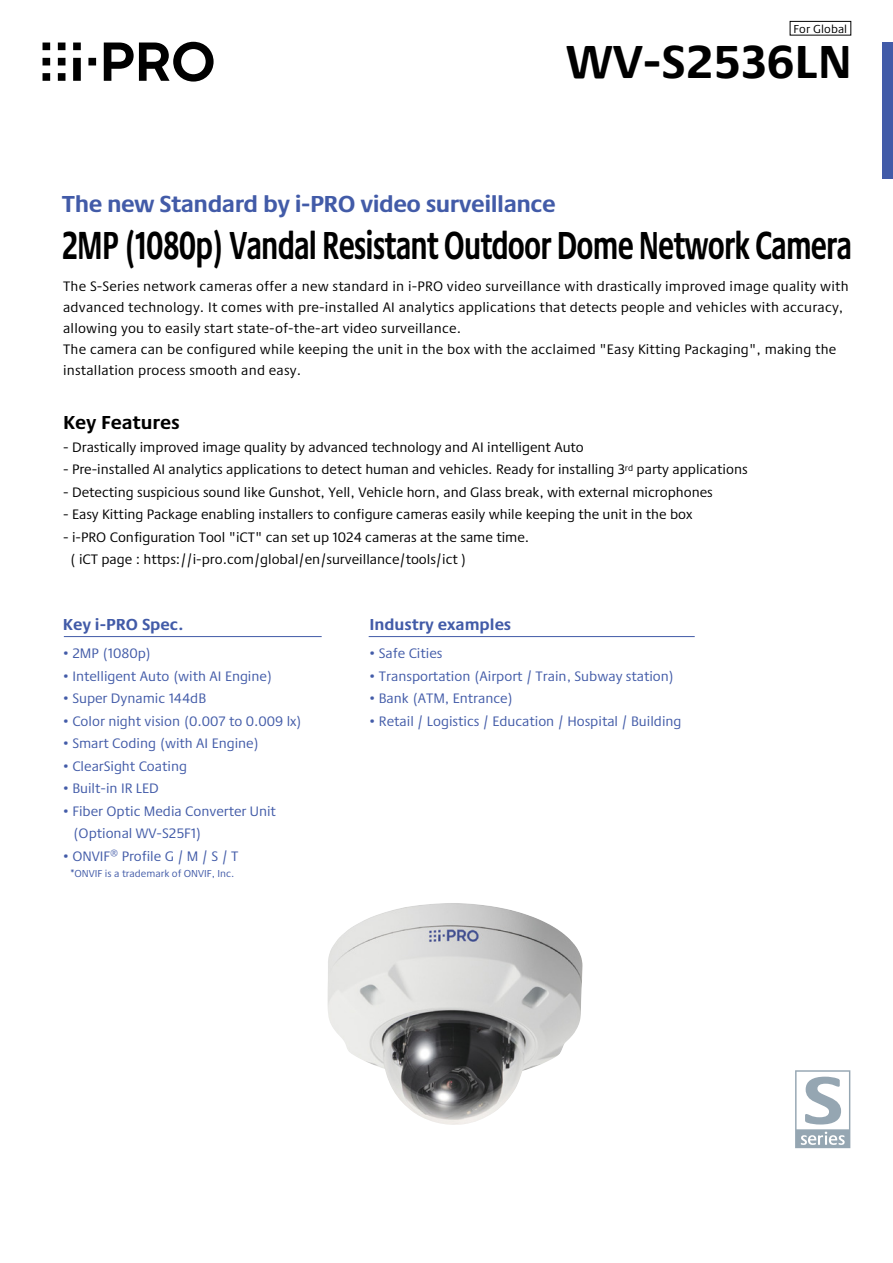
<style>
.page{position:relative;width:893px;height:1263px;background:#fff}
.page>*{position:absolute;margin:0;border:0;box-sizing:border-box;transform-origin:0 0}
.t1{font:700 48px "Praxis Next";color:#000}
.t2{font:700 40.5px "Praxis Next";letter-spacing:-.03em;color:#000;scale:.7 1}
.t3{font:700 24px "Praxis Next";letter-spacing:-.02em;color:#425ba8}
.t4{font:700 19.5px "Praxis Next";color:#000}
.t5{font:700 16.5px "Praxis Next";color:#425ba8}
.t6{font:14.25px/21px "Praxis Next";color:#000}
.t7{font:14.25px/22.5px "Praxis Next";color:#425ba8}
.t8{font:12px "Praxis Next";letter-spacing:.01em;color:#000}
.t9{font:10.5px "Praxis Next";color:#425ba8}
</style>
<div class="page">
<svg style="left:795px;top:1070px;width:55px;height:78px"></svg>
<img style="left:327px;top:903px;width:256px;height:222px">
<hr style="left:64px;top:636px;width:258px;height:1px;background:#425ba8">
<hr style="left:369px;top:636px;width:326px;height:1px;background:#425ba8">
<div style="left:882px;top:43px;width:11px;height:136px;background:#425ba8"></div>
<svg style="left:43px;top:42px;width:171px;height:40px"></svg>
<div style="left:790px;top:21px;width:61px;height:14px;border:1px solid #000"></div>
<p class="t8" style="left:793px;top:20px;width:55px">For Global</p>
<h1 class="t1" style="left:566px;top:24px;width:287px">WV-S2536LN</h1>
<h3 class="t3" style="left:62px;top:185px;width:495px">The new Standard by i-PRO video surveillance</h3>
<h2 class="t2" style="left:62px;top:213px;width:1130px">2MP (1080p) Vandal Resistant Outdoor Dome Network Camera</h2>
<p class="t6" style="left:63px;top:275px;width:787px">The S-Series network cameras offer a new standard in i-PRO video surveillance with drastically improved image quality with advanced technology. It comes with pre-installed AI analytics applications that detects people and vehicles with accuracy, allowing you to easily start state-of-the-art video surveillance.<br>The camera can be configured while keeping the unit in the box with the acclaimed "Easy Kitting Packaging", making the installation process smooth and easy.</p>
<h3 class="t4" style="left:63px;top:407px;width:118px">Key Features</h3>
<p class="t6" style="left:63px;top:436px;width:522px">- Drastically improved image quality by advanced technology and AI intelligent Auto</p>
<p class="t6" style="left:63px;top:459px;width:686px">- Pre-installed AI analytics applications to detect human and vehicles. Ready for installing 3<sup>rd</sup> party applications</p>
<p class="t6" style="left:63px;top:481px;width:651px">- Detecting suspicious sound like Gunshot, Yell, Vehicle horn, and Glass break, with external microphones</p>
<p class="t6" style="left:63px;top:504px;width:631px">- Easy Kitting Package enabling installers to configure cameras easily while keeping the unit in the box</p>
<p class="t6" style="left:70px;top:525px;width:461px;line-height:22.5px;text-indent:-7px">- i-PRO Configuration Tool "iCT" can set up 1024 cameras at the same time. ( iCT page : https://i-pro.com/global/en/surveillance/tools/ict )</p>
<p class="t5" style="left:63px;top:611px;width:123px">Key i-PRO Spec.</p>
<p class="t7" style="left:63px;top:641px;width:90px">• 2MP (1080p)</p>
<p class="t7" style="left:63px;top:664px;width:211px">• Intelligent Auto (with AI Engine)</p>
<p class="t7" style="left:63px;top:686px;width:145px">• Super Dynamic 144dB</p>
<p class="t7" style="left:63px;top:709px;width:241px">• Color night vision (0.007 to 0.009 lx)</p>
<p class="t7" style="left:63px;top:731px;width:198px">• Smart Coding (with AI Engine)</p>
<p class="t7" style="left:63px;top:754px;width:126px">• ClearSight Coating</p>
<p class="t7" style="left:63px;top:776px;width:98px">• Built-in IR LED</p>
<p class="t7" style="left:73px;top:799px;width:205px;text-indent:-10px">• Fiber Optic Media Converter Unit (Optional WV-S25F1)</p>
<p class="t7" style="left:63px;top:844px;width:177px">• ONVIF<sup>®</sup> Profile G / M / S / T</p>
<p class="t9" style="left:70px;top:865px;width:166px">*ONVIF is a trademark of ONVIF, Inc.</p>
<p class="t5" style="left:369px;top:611px;width:143px">Industry examples</p>
<p class="t7" style="left:369px;top:641px;width:75px">• Safe Cities</p>
<p class="t7" style="left:369px;top:664px;width:307px">• Transportation (Airport / Train, Subway station)</p>
<p class="t7" style="left:369px;top:686px;width:146px">• Bank (ATM, Entrance)</p>
<p class="t7" style="left:369px;top:709px;width:314px">• Retail / Logistics / Education / Hospital / Building</p>
</div>
